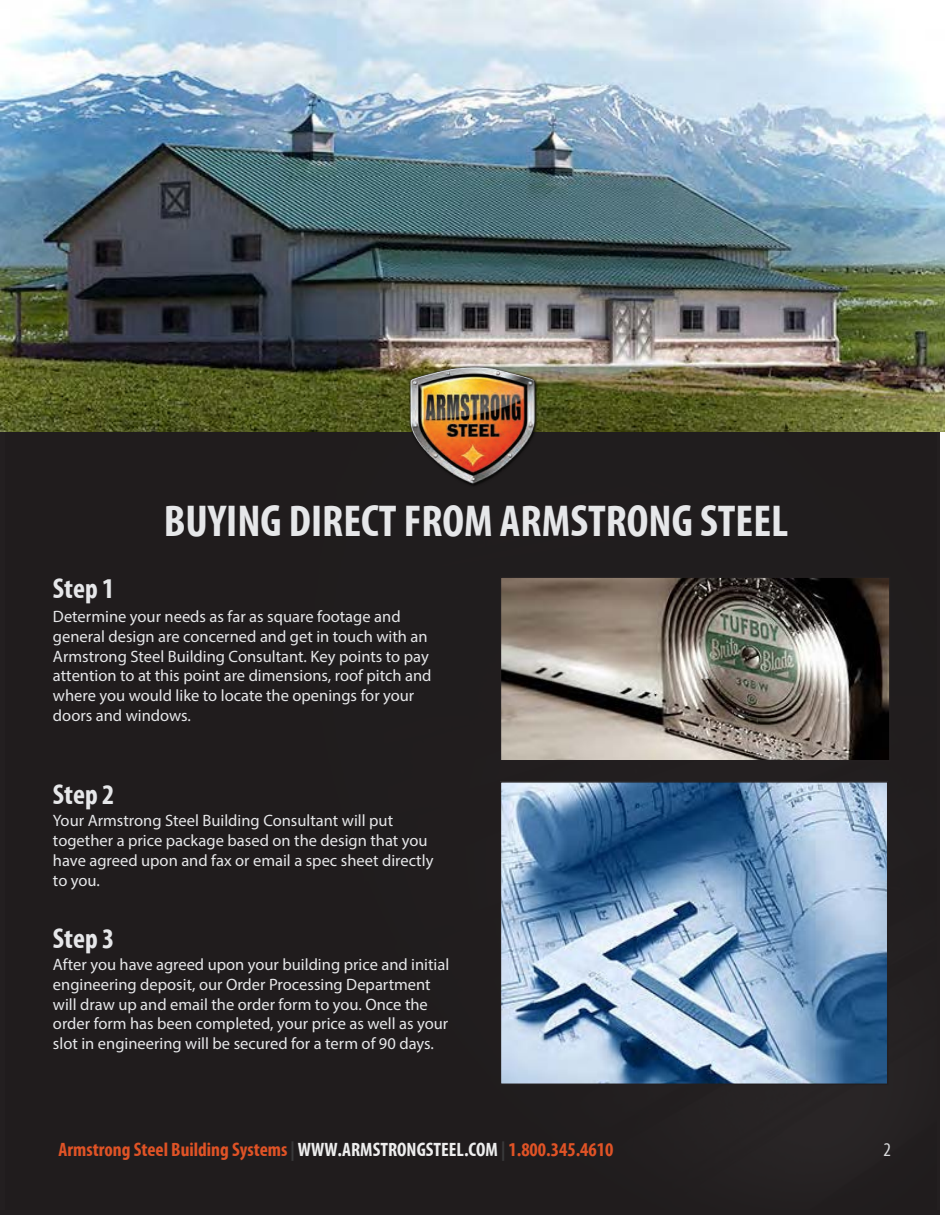
<style>
.page{position:relative;width:945px;height:1215px;background:#fff}
.page>*{position:absolute;margin:0;border:0;box-sizing:border-box;transform-origin:0 0}
.t1{font:700 condensed 45px "Myriad Pro";color:#e6e7e9}
.t2{font:700 condensed 28.5px "Myriad Pro";color:#e6e7e9}
.t3{font:700 condensed 19.5px "Myriad Pro";color:#f05929}
.t4{font:condensed 19.5px "Myriad Pro";color:#e6e7e9}
.t5{font:16.5px/19.8px "Myriad Pro";color:#e6e7e9}
.s1{color:#3e3e3f}
.s2{color:#fff}
</style>
<div class="page">
<div style="left:5px;top:432px;width:932px;height:777px;background:#201c1d"></div>
<svg style="left:499px;top:576px;width:392px;height:186px;background:#7e776e"></svg>
<img style="left:0;top:0;width:945px;height:432px">
<svg style="left:499px;top:780px;width:390px;height:306px;background:#7c9bbb"></svg>
<img style="left:406px;top:362px;width:134px;height:129px">
<p class="t2" style="left:53px;top:571px;width:63px">Step 1</p>
<p class="t1" style="left:164px;top:493px;width:626px">BUYING DIRECT FROM ARMSTRONG STEEL</p>
<p class="t5" style="left:53px;top:606px;width:380px">Determine your needs as far as square footage and general design are concerned and get in touch with an Armstrong Steel Building Consultant. Key points to pay attention to at this point are dimensions, roof pitch and where you would like to locate the openings for your doors and windows.</p>
<p class="t2" style="left:53px;top:776px;width:63px">Step 2</p>
<p class="t5" style="left:53px;top:811px;width:382px">Your Armstrong Steel Building Consultant will put together a price package based on the design that you have agreed upon and fax or email a spec sheet directly to you.</p>
<p class="t2" style="left:53px;top:921px;width:63px">Step 3</p>
<p class="t5" style="left:53px;top:954px;width:398px">After you have agreed upon your building price and initial engineering deposit, our Order Processing Department will draw up and email the order form to you. Once the order form has been completed, your price as well as your slot in engineering will be secured for a term of 90 days.</p>
<p class="t3" style="left:58px;top:1137px;width:557px">Armstrong Steel Building Systems <span class="s1">|</span> <span class="s2">WWW.ARMSTRONGSTEEL.COM</span> <span class="s1">|</span> 1.800.345.4610</p>
<p class="t4" style="left:883px;top:1138px;width:9px">2</p>
</div>
